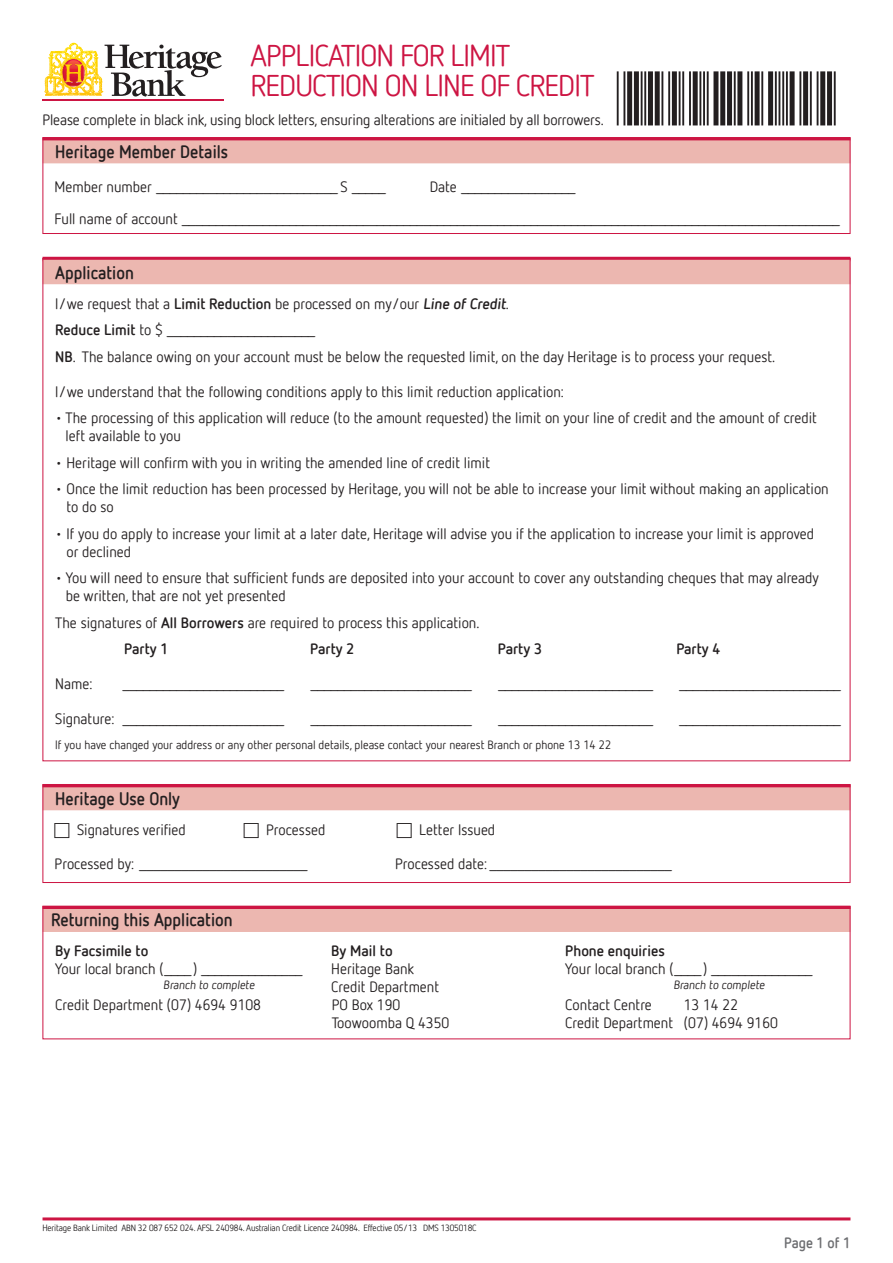
<style>
.page{position:relative;width:893px;height:1263px;background:#fff}
.page>*{position:absolute;margin:0;border:0;box-sizing:border-box;transform-origin:0 0}
.t1{font:30px/30px "Netto Offc";letter-spacing:-.03em;color:#cd1543}
.t2{font:700 18px "Netto Offc";color:#231f20;scale:.94 1}
.t3{font:15px/18px "Netto Offc";color:#231f20}
.t4{font:700 15px "Netto Offc";color:#231f20}
.t5{font:700 15px "Netto Offc";color:#6d6e71;scale:.95 1}
.t6{font:12px "Netto Offc";color:#231f20}
.t7{font:9px "Netto Offc";letter-spacing:-.02em;color:#231f20}
.s1{font-weight:700}
</style>
<div class="page">
<img style="left:616px;top:71px;width:235px;height:78px">
<div style="left:43px;top:906px;width:807px;height:26px;background:#ecb7b0"></div>
<hr style="left:43px;top:906px;width:807px;height:3px;background:#cd1543">
<div style="left:43px;top:906px;width:807px;height:133px;border:1px solid #cd1543"></div>
<hr style="left:43px;top:99px;width:181px;height:2px;background:#cd1543">
<svg style="left:105px;top:45px;width:117px;height:51px"></svg>
<svg style="left:69px;top:43px;width:4px;height:4px"></svg>
<svg style="left:62px;top:59px;width:23px;height:28px"></svg>
<img style="left:64px;top:64px;width:18px;height:19px">
<div style="left:43px;top:138px;width:807px;height:25px;background:#ecb7b0;border:2px solid #ecb7b0"></div>
<hr style="left:43px;top:137px;width:807px;height:3px;background:#cd1543">
<hr style="left:43px;top:1217px;width:807px;height:3px;background:#cd1543">
<div style="left:43px;top:259px;width:807px;height:25px;background:#ecb7b0"></div>
<hr style="left:43px;top:257px;width:807px;height:3px;background:#cd1543">
<div style="left:43px;top:137px;width:807px;height:97px;border:1px solid #cd1543"></div>
<div style="left:43px;top:785px;width:807px;height:25px;background:#ecb7b0;border:2px solid #ecb7b0"></div>
<hr style="left:43px;top:784px;width:807px;height:3px;background:#cd1543">
<div style="left:43px;top:784px;width:807px;height:99px;border:1px solid #cd1543"></div>
<h1 class="t1" style="left:251px;top:40px;width:345px">APPLICATION FOR LIMIT<br>REDUCTION ON LINE OF CREDIT</h1>
<p class="t3" style="left:43px;top:111px;width:563px">Please complete in black ink, using block letters, ensuring alterations are initialed by all borrowers.</p>
<p class="t2" style="left:55px;top:140px;width:185px">Heritage Member Details</p>
<p class="t3" style="left:55px;top:178px;width:333px">Member number ___________________________ S _____</p>
<p class="t3" style="left:55px;top:171px;width:787px;line-height:31.2px;text-indent:375px">Date _________________<br>Full name of account __________________________________________________________________________________________________</p>
<p class="t2" style="left:55px;top:261px;width:85px">Application</p>
<p class="t3" style="left:55px;top:290px;width:721px;line-height:26.5px">I/we request that a <span class="s1">Limit Reduction</span> be processed on my/our <span class="s1">Line of Credit</span>.<br><span class="s1">Reduce Limit</span> to $ ______________________<br><span class="s1">NB</span>. The balance owing on your account must be below the requested limit, on the day Heritage is to process your request.</p>
<p class="t3" style="left:55px;top:382px;width:510px">I/we understand that the following conditions apply to this limit reduction application:</p>
<p class="t3" style="left:66px;top:409px;width:753px;text-indent:-10px">• The processing of this application will reduce (to the amount requested) the limit on your line of credit and the amount of credit left available to you</p>
<p class="t3" style="left:55px;top:453px;width:436px">• Heritage will confirm with you in writing the amended line of credit limit</p>
<p class="t3" style="left:67px;top:480px;width:764px;text-indent:-11px">• Once the limit reduction has been processed by Heritage, you will not be able to increase your limit without making an application to do so</p>
<p class="t3" style="left:67px;top:524px;width:749px;text-indent:-11px">• If you do apply to increase your limit at a later date, Heritage will advise you if the application to increase your limit is approved or declined</p>
<p class="t3" style="left:66px;top:569px;width:754px;text-indent:-11px">• You will need to ensure that sufficient funds are deposited into your account to cover any outstanding cheques that may already be written, that are not yet presented</p>
<p class="t3" style="left:124px;top:609px;width:357px;line-height:26.5px;text-indent:-69px">The signatures of <span class="s1">All Borrowers</span> are required to process this application.<br><span class="s1">Party 1</span></p>
<p class="t4" style="left:310px;top:639px;width:45px">Party 2</p>
<p class="t4" style="left:498px;top:639px;width:45px">Party 3</p>
<p class="t4" style="left:676px;top:639px;width:45px">Party 4</p>
<p class="t3" style="left:55px;top:675px;width:39px">Name:</p>
<p class="t3" style="left:122px;top:675px;width:164px">________________________</p>
<p class="t3" style="left:310px;top:675px;width:164px">________________________</p>
<p class="t3" style="left:498px;top:675px;width:157px">_______________________</p>
<p class="t3" style="left:679px;top:675px;width:164px">________________________</p>
<p class="t3" style="left:55px;top:710px;width:231px">Signature: ________________________</p>
<p class="t3" style="left:310px;top:710px;width:164px">________________________</p>
<p class="t3" style="left:498px;top:710px;width:157px">_______________________</p>
<p class="t3" style="left:679px;top:710px;width:164px">________________________</p>
<p class="t6" style="left:55px;top:738px;width:557px">If you have changed your address or any other personal details, please contact your nearest Branch or phone 13 14 22</p>
<p class="t2" style="left:55px;top:787px;width:134px">Heritage Use Only</p>
<p class="t3" style="left:77px;top:820px;width:110px">Signatures verified</p>
<p class="t3" style="left:266px;top:820px;width:61px">Processed</p>
<p class="t3" style="left:419px;top:820px;width:78px">Letter Issued</p>
<p class="t3" style="left:55px;top:854px;width:255px">Processed by: ________________________</p>
<p class="t3" style="left:395px;top:854px;width:279px">Processed date: __________________________</p>
<p class="t2" style="left:51px;top:908px;width:195px">Returning this Application</p>
<p class="t4" style="left:55px;top:942px;width:95px">By Facsimile to</p>
<p class="t4" style="left:331px;top:942px;width:63px">By Mail to</p>
<p class="t4" style="left:565px;top:942px;width:101px">Phone enquiries</p>
<p class="t3" style="left:55px;top:960px;width:249px">Your local branch (____ ) _______________</p>
<p class="t3" style="left:331px;top:960px;width:84px">Heritage Bank</p>
<p class="t3" style="left:565px;top:960px;width:249px">Your local branch (____ ) _______________</p>
<p class="t6" style="left:163px;top:978px;width:95px">Branch to complete</p>
<p class="t3" style="left:331px;top:978px;width:109px">Credit Department</p>
<p class="t6" style="left:673px;top:978px;width:95px">Branch to complete</p>
<p class="t3" style="left:55px;top:996px;width:207px">Credit Department (07) 4694 9108</p>
<p class="t3" style="left:332px;top:996px;width:70px">PO Box 190</p>
<p class="t3" style="left:565px;top:996px;width:88px">Contact Centre</p>
<p class="t3" style="left:684px;top:996px;width:56px">13 14 22</p>
<p class="t3" style="left:332px;top:1014px;width:119px">Toowoomba Q 4350</p>
<p class="t3" style="left:565px;top:1014px;width:214px">Credit Department (07) 4694 9160</p>
<p class="t7" style="left:43px;top:1222px;width:435px">Heritage Bank Limited ABN 32 087 652 024. AFSL 240984. Australian Credit Licence 240984. Effective 05/13 DMS 1305018C</p>
<p class="t5" style="left:784px;top:1233px;width:71px">Page 1 of 1</p>
</div>
